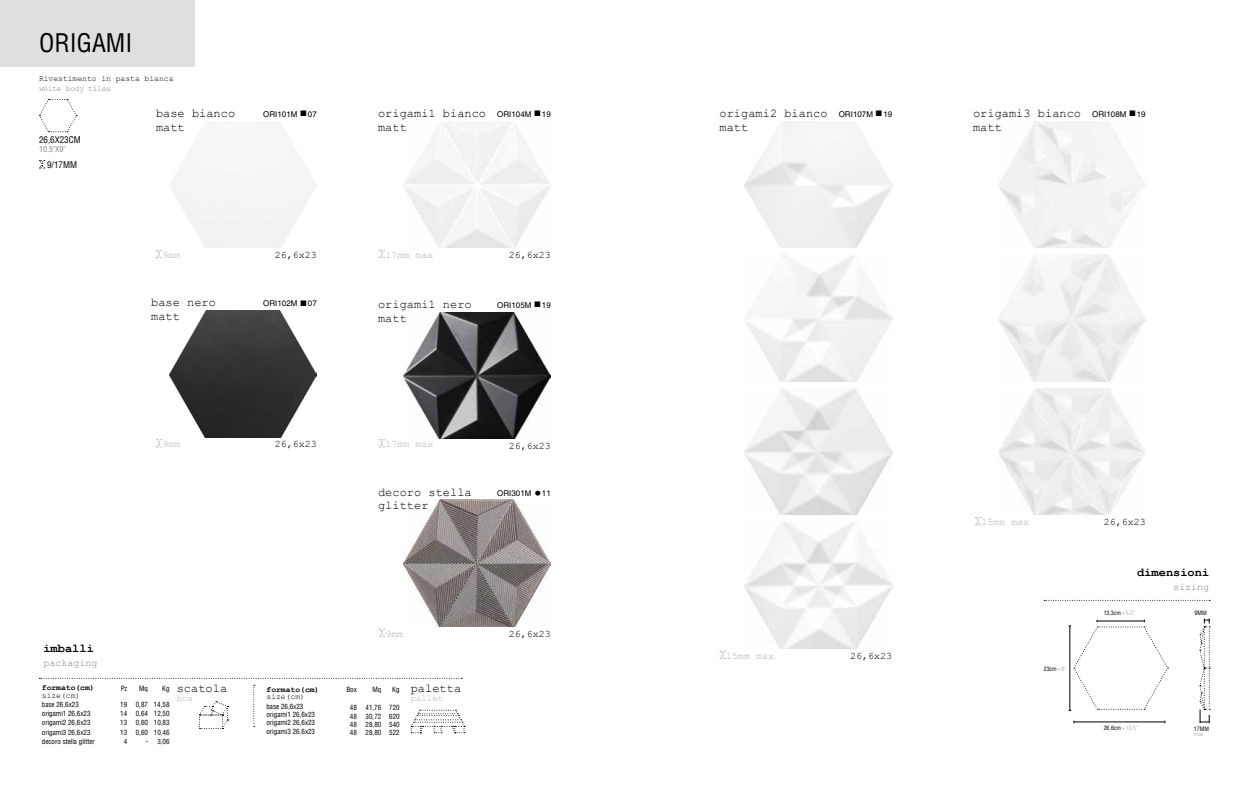
<style>
.page{position:relative;width:1248px;height:794px;background:#fff}
.page>*{position:absolute;margin:0;border:0;box-sizing:border-box;transform-origin:0 0}
.t1{font:condensed 25px "Helvetica LT";color:#000}
.t2{font:12px/13.8px "Courier New";color:#000}
.t3{font:700 12px "Courier New";color:#000}
.t4{font:10px "Courier New";color:#000}
.t5{font:10px "Courier New";color:#b3b2b2}
.t6{font:10px "Courier New";color:#878787}
.t7{font:condensed 9px "Helvetica LT";color:#000}
.t8{font:9px "Courier New";color:#b3b2b2}
.t9{font:8px "Helvetica LT";color:#000}
.t10{font:8px "Courier New";color:#000}
.t11{font:700 8px "Courier New";color:#000}
.t12{font:8px "Courier New";letter-spacing:-.04em;color:#878787}
.t13{font:condensed 8px "Helvetica LT";color:#878787}
.t14{font:condensed 7px "Helvetica LT";color:#000}
.t15{font:condensed 5.9px "Helvetica LT";color:#000}
.t16{font:condensed 5.8px "Helvetica LT";color:#000}
.t17{font:condensed 5.8px "Helvetica LT";color:#b3b2b2}
.s1{font-family:"PF Din Text Pro";font-weight:300}
.s2{color:#b3b2b2}
</style>
<div class="page">
<div style="left:0;top:0;width:195px;height:66px;background:#dddfe1"></div>
<svg style="left:156px;top:250px;width:6px;height:8px"></svg>
<svg style="left:156px;top:439px;width:6px;height:9px"></svg>
<svg style="left:379px;top:628px;width:5px;height:9px"></svg>
<svg style="left:719px;top:650px;width:6px;height:9px"></svg>
<svg style="left:975px;top:517px;width:5px;height:8px"></svg>
<svg style="left:379px;top:439px;width:5px;height:9px"></svg>
<svg style="left:379px;top:250px;width:5px;height:8px"></svg>
<img style="left:998px;top:121px;width:147px;height:127px">
<img style="left:744px;top:388px;width:148px;height:127px">
<img style="left:744px;top:522px;width:148px;height:126px">
<img style="left:403px;top:312px;width:147px;height:126px">
<img style="left:169px;top:310px;width:148px;height:127px">
<img style="left:403px;top:500px;width:147px;height:126px">
<svg style="left:253px;top:685px;width:2px;height:42px"></svg>
<svg style="left:39px;top:678px;width:423px;height:1px"></svg>
<svg style="left:1044px;top:600px;width:165px;height:1px"></svg>
<svg style="left:1199px;top:618px;width:11px;height:105px"></svg>
<hr style="left:1073px;top:721px;width:91px;height:1px;background:#000">
<svg style="left:1068px;top:620px;width:100px;height:91px"></svg>
<svg style="left:410px;top:710px;width:55px;height:23px"></svg>
<svg style="left:199px;top:701px;width:29px;height:28px"></svg>
<svg style="left:39px;top:160px;width:6px;height:9px"></svg>
<svg style="left:39px;top:99px;width:38px;height:33px"></svg>
<h1 class="t1" style="left:39px;top:27px;width:95px">ORIGAMI</h1>
<p class="t10" style="left:39px;top:74px;width:136px">Rivestimento in pasta bianca</p>
<p class="t12" style="left:39px;top:83px;width:73px">white body tiles</p>
<p class="t7" style="left:39px;top:134px;width:43px">26,6X23CM</p>
<p class="t13" style="left:39px;top:145px;width:28px">10.5"X9"</p>
<p class="t7" style="left:47px;top:159px;width:32px">9/17MM</p>
<h2 class="t2" style="left:156px;top:106px;width:81px">base bianco matt</h2>
<h2 class="t2" style="left:378px;top:106px;width:109px">origami1 bianco matt</h2>
<h2 class="t2" style="left:719px;top:106px;width:109px">origami2 bianco matt</h2>
<h2 class="t2" style="left:972px;top:106px;width:110px">origami3 bianco matt</h2>
<p class="t9" style="left:263px;top:109px;width:55px">ORI101M ■ 07</p>
<p class="t9" style="left:497px;top:109px;width:55px">ORI104M ■ 19</p>
<p class="t9" style="left:838px;top:109px;width:55px">ORI107M ■ 19</p>
<p class="t9" style="left:1092px;top:109px;width:55px">ORI108M ■ 19</p>
<h3 class="t5" style="left:162px;top:249px;width:19px">9mm</h3>
<h2 class="t2" style="left:151px;top:295px;width:66px">base nero matt</h2>
<h3 class="t4" style="left:275px;top:249px;width:43px">26,6x23</h3>
<h3 class="t4" style="left:508px;top:249px;width:43px">26,6x23</h3>
<h3 class="t5" style="left:385px;top:249px;width:49px">17mm max</h3>
<p class="t9" style="left:263px;top:299px;width:55px">ORI102M ■ 07</p>
<p class="t9" style="left:497px;top:300px;width:55px">ORI105M ■ 19</p>
<h2 class="t2" style="left:378px;top:297px;width:95px">origami1 nero matt</h2>
<h3 class="t5" style="left:162px;top:438px;width:19px">9mm</h3>
<h3 class="t4" style="left:275px;top:438px;width:43px">26,6x23</h3>
<h3 class="t4" style="left:508px;top:440px;width:43px">26,6x23</h3>
<p class="t9" style="left:497px;top:488px;width:55px">ORI301M <span class="s1">●</span>11</p>
<h3 class="t5" style="left:385px;top:438px;width:49px">17mm max</h3>
<h2 class="t2" style="left:378px;top:484px;width:95px">decoro stella glitter</h2>
<h3 class="t5" style="left:981px;top:516px;width:49px">15mm max</h3>
<h3 class="t4" style="left:1103px;top:516px;width:43px">26,6x23</h3>
<h2 class="t3" style="left:1136px;top:565px;width:73px">dimensioni</h2>
<h3 class="t6" style="left:1172px;top:581px;width:37px">sizing</h3>
<p class="t16" style="left:1103px;top:609px;width:33px">13,3cm - <span class="s2">5.2"</span></p>
<p class="t15" style="left:1194px;top:609px;width:14px">9MM</p>
<h3 class="t5" style="left:385px;top:627px;width:19px">9mm</h3>
<h3 class="t4" style="left:508px;top:627px;width:43px">26,6x23</h3>
<h2 class="t3" style="left:43px;top:641px;width:52px">imballi</h2>
<h3 class="t6" style="left:43px;top:657px;width:55px">packaging</h3>
<h3 class="t5" style="left:726px;top:649px;width:49px">15mm max</h3>
<h3 class="t4" style="left:850px;top:649px;width:43px">26,6x23</h3>
<p class="t16" style="left:1043px;top:665px;width:24px">23cm - <span class="s2">9"</span></p>
<h2 class="t2" style="left:177px;top:681px;width:52px">scatola</h2>
<p class="t8" style="left:177px;top:693px;width:18px">box</p>
<p class="t11" style="left:42px;top:683px;width:54px">formato(cm)</p>
<p class="t10" style="left:42px;top:690px;width:40px">size(cm)</p>
<p class="t14" style="left:121px;top:683px;width:8px">Pz</p>
<p class="t14" style="left:139px;top:683px;width:10px">Mq</p>
<p class="t14" style="left:162px;top:683px;width:9px">Kg</p>
<p class="t14" style="left:42px;top:700px;width:38px">base 26,6x23</p>
<p class="t14" style="left:120px;top:700px;width:51px">19 0,87 14,58</p>
<p class="t14" style="left:42px;top:709px;width:50px">origami1 26,6x23</p>
<p class="t14" style="left:120px;top:709px;width:51px">14 0,64 12,50</p>
<p class="t14" style="left:42px;top:718px;width:50px">origami2 26,6x23</p>
<p class="t14" style="left:120px;top:718px;width:51px">13 0,60 10,83</p>
<p class="t14" style="left:42px;top:727px;width:50px">origami3 26,6x23</p>
<p class="t14" style="left:120px;top:727px;width:51px">13 0,60 10,46</p>
<p class="t14" style="left:42px;top:736px;width:54px">decoro stella glitter</p>
<p class="t14" style="left:124px;top:736px;width:5px">4</p>
<p class="t14" style="left:146px;top:736px;width:25px">- 3,06</p>
<p class="t11" style="left:266px;top:684px;width:54px">formato(cm)</p>
<p class="t10" style="left:266px;top:692px;width:40px">size(cm)</p>
<p class="t14" style="left:346px;top:685px;width:12px">Box</p>
<p class="t14" style="left:372px;top:685px;width:10px">Mq</p>
<p class="t14" style="left:392px;top:685px;width:9px">Kg</p>
<p class="t14" style="left:266px;top:702px;width:38px">base 26,6x23</p>
<p class="t14" style="left:350px;top:703px;width:51px">48 41,76 720</p>
<p class="t14" style="left:266px;top:710px;width:50px">origami1 26,6x23</p>
<p class="t14" style="left:350px;top:711px;width:51px">48 30,72 620</p>
<p class="t14" style="left:266px;top:718px;width:50px">origami2 26,6x23</p>
<p class="t14" style="left:350px;top:720px;width:51px">48 28,80 540</p>
<p class="t14" style="left:266px;top:726px;width:50px">origami3 26,6x23</p>
<p class="t14" style="left:350px;top:728px;width:51px">48 28,80 522</p>
<h2 class="t2" style="left:411px;top:681px;width:52px">paletta</h2>
<p class="t8" style="left:411px;top:693px;width:34px">pallet</p>
<p class="t16" style="left:1103px;top:724px;width:35px">26,6cm - <span class="s2">10.5"</span></p>
<p class="t15" style="left:1193px;top:725px;width:17px">17MM</p>
<p class="t17" style="left:1193px;top:730px;width:11px">max</p>
</div>
